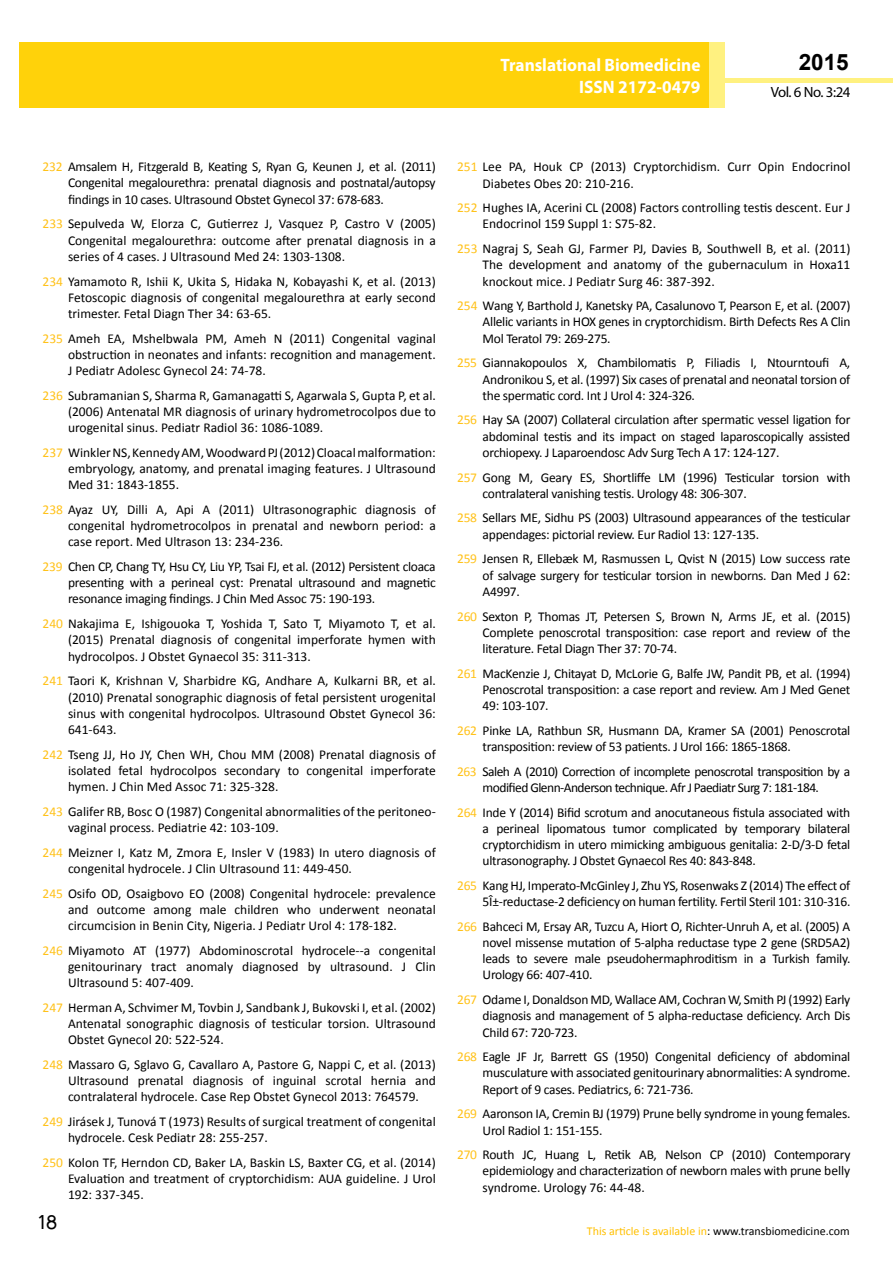
<style>
.page{position:relative;width:893px;height:1263px;background:#fff}
.page>*{position:absolute;margin:0;border:0;box-sizing:border-box;transform-origin:0 0}
.t1{font:25.5px "Tunga";color:#000}
.t2{font:700 22.5px "Arial";color:#000}
.t3{font:700 18px/21.6px "Myriad Pro";color:#fff;text-align:right;scale:.96 1}
.t4{font:14.85px "Myriad Pro";letter-spacing:-.03em;color:#000}
.t5{font:13.5px/16.2px "Calibri";letter-spacing:-.02em;color:#000;text-align:justify}
.t6{font:13.5px/16.2px "Calibri";color:#000}
.t7{font:13.5px/16.2px "Calibri";letter-spacing:-.04em;color:#000;text-align:center}
.t8{font:12px "Calibri";color:#000}
.s1{color:#ffc21a}
.s2{color:#ffc000}
</style>
<div class="page">
<hr style="left:725px;top:78px;width:168px;height:4px;background:#fff180">
<div style="left:19px;top:42px;width:690px;height:66px;background:#ffd20a"></div>
<div style="left:709px;top:42px;width:16px;height:66px;background:#fff180"></div>
<h3 class="t3" style="left:517px;top:53px;width:198px">ARCHIVOS DE MEDICINA<br>ISSN 1698-9465</h3>
<h2 class="t2" style="left:799px;top:47px;width:52px">2015</h2>
<h3 class="t3" style="left:501px;top:54px;width:210px">Translational Biomedicine<br>ISSN 2172-0479</h3>
<p class="t4" style="left:771px;top:83px;width:81px">Vol. 6 No. 3:24</p>
<p class="t5" style="left:68px;top:159px;width:369px;text-indent:-26px"><span class="s1">232</span> Amsalem H, Fitzgerald B, Keating S, Ryan G, Keunen J, et al. (2011)<br>Congenital megalourethra: prenatal diagnosis and postnatal/autopsy findings in 10 cases. Ultrasound Obstet Gynecol 37: 678-683.</p>
<p class="t5" style="left:68px;top:216px;width:369px;text-indent:-26px"><span class="s1">233</span> Sepulveda W, Elorza C, Gutierrez J, Vasquez P, Castro V (2005)<br>Congenital megalourethra: outcome after prenatal diagnosis in a series of 4 cases. J Ultrasound Med 24: 1303-1308.</p>
<p class="t5" style="left:68px;top:273px;width:369px;text-indent:-26px"><span class="s1">234</span> Yamamoto R, Ishii K, Ukita S, Hidaka N, Kobayashi K, et al. (2013)<br>Fetoscopic diagnosis of congenital megalourethra at early second trimester. Fetal Diagn Ther 34: 63-65.</p>
<p class="t5" style="left:68px;top:330px;width:369px;text-indent:-26px"><span class="s1">235</span> Ameh EA, Mshelbwala PM, Ameh N (2011) Congenital vaginal obstruction in neonates and infants: recognition and management.<br>J Pediatr Adolesc Gynecol 24: 74-78.</p>
<p class="t5" style="left:68px;top:387px;width:369px;text-indent:-26px"><span class="s1">236</span> Subramanian S, Sharma R, Gamanagatti S, Agarwala S, Gupta P, et al. (2006) Antenatal MR diagnosis of urinary hydrometrocolpos due to urogenital sinus. Pediatr Radiol 36: 1086-1089.</p>
<p class="t5" style="left:68px;top:444px;width:369px;text-indent:-26px"><span class="s1">237</span> Winkler NS, Kennedy AM, Woodward PJ (2012) Cloacal malformation: embryology, anatomy, and prenatal imaging features. J Ultrasound Med 31: 1843-1855.</p>
<p class="t5" style="left:68px;top:501px;width:369px;text-indent:-26px"><span class="s1">238</span> Ayaz UY, Dilli A, Api A (2011) Ultrasonographic diagnosis of congenital hydrometrocolpos in prenatal and newborn period: a case report. Med Ultrason 13: 234-236.</p>
<p class="t5" style="left:68px;top:558px;width:369px;text-indent:-26px"><span class="s1">239</span> Chen CP, Chang TY, Hsu CY, Liu YP, Tsai FJ, et al. (2012) Persistent cloaca presenting with a perineal cyst: Prenatal ultrasound and magnetic resonance imaging findings. J Chin Med Assoc 75: 190-193.</p>
<p class="t5" style="left:68px;top:616px;width:369px;text-indent:-26px"><span class="s1">240</span> Nakajima E, Ishigouoka T, Yoshida T, Sato T, Miyamoto T, et al. (2015) Prenatal diagnosis of congenital imperforate hymen with hydrocolpos. J Obstet Gynaecol 35: 311-313.</p>
<p class="t5" style="left:68px;top:673px;width:369px;text-indent:-26px"><span class="s1">241</span> Taori K, Krishnan V, Sharbidre KG, Andhare A, Kulkarni BR, et al. (2010) Prenatal sonographic diagnosis of fetal persistent urogenital sinus with congenital hydrocolpos. Ultrasound Obstet Gynecol 36:<br>641-643.</p>
<p class="t5" style="left:68px;top:746px;width:369px;text-indent:-26px"><span class="s1">242</span> Tseng JJ, Ho JY, Chen WH, Chou MM (2008) Prenatal diagnosis of isolated fetal hydrocolpos secondary to congenital imperforate hymen. J Chin Med Assoc 71: 325-328.</p>
<p class="t6" style="left:68px;top:803px;width:369px;text-indent:-26px"><span class="s1">243</span> Galifer RB, Bosc O (1987) Congenital abnormalities of the peritoneo&shy;vaginal process. Pediatrie 42: 103-109.</p>
<p class="t6" style="left:68px;top:844px;width:369px;text-indent:-26px"><span class="s1">244</span> Meizner I, Katz M, Zmora E, Insler V (1983) In utero diagnosis of congenital hydrocele. J Clin Ultrasound 11: 449-450.</p>
<p class="t5" style="left:68px;top:885px;width:369px;text-indent:-26px"><span class="s1">245</span> Osifo OD, Osaigbovo EO (2008) Congenital hydrocele: prevalence and outcome among male children who underwent neonatal circumcision in Benin City, Nigeria. J Pediatr Urol 4: 178-182.</p>
<p class="t5" style="left:68px;top:942px;width:369px;text-indent:-26px"><span class="s1">246</span> Miyamoto AT (1977) Abdominoscrotal hydrocele--a congenital genitourinary tract anomaly diagnosed by ultrasound. J Clin Ultrasound 5: 407-409.</p>
<p class="t5" style="left:68px;top:999px;width:369px;text-indent:-26px"><span class="s1">247</span> Herman A, Schvimer M, Tovbin J, Sandbank J, Bukovski I, et al. (2002)<br>Antenatal sonographic diagnosis of testicular torsion. Ultrasound Obstet Gynecol 20: 522-524.</p>
<p class="t5" style="left:68px;top:1056px;width:369px;text-indent:-26px"><span class="s1">248</span> Massaro G, Sglavo G, Cavallaro A, Pastore G, Nappi C, et al. (2013)<br>Ultrasound prenatal diagnosis of inguinal scrotal hernia and contralateral hydrocele. Case Rep Obstet Gynecol 2013: 764579.</p>
<p class="t6" style="left:68px;top:1113px;width:369px;text-indent:-26px"><span class="s1">249</span> Jirásek J, Tunová T (1973) Results of surgical treatment of congenital hydrocele. Cesk Pediatr 28: 255-257.</p>
<p class="t5" style="left:68px;top:1154px;width:369px;text-indent:-26px"><span class="s1">250</span> Kolon TF, Herndon CD, Baker LA, Baskin LS, Baxter CG, et al. (2014)<br>Evaluation and treatment of cryptorchidism: AUA guideline. J Urol 192: 337-345.</p>
<h1 class="t1" style="left:39px;top:1205px;width:20px">18</h1>
<p class="t6" style="left:483px;top:159px;width:369px;text-indent:-26px"><span class="s1">251</span> Lee PA, Houk CP (2013) Cryptorchidism. Curr Opin Endocrinol<br>Diabetes Obes 20: 210-216.</p>
<p class="t6" style="left:483px;top:200px;width:369px;text-indent:-26px"><span class="s1">252</span> Hughes IA, Acerini CL (2008) Factors controlling testis descent. Eur J<br>Endocrinol 159 Suppl 1: S75-82.</p>
<p class="t5" style="left:483px;top:241px;width:369px;text-indent:-26px"><span class="s1">253</span> Nagraj S, Seah GJ, Farmer PJ, Davies B, Southwell B, et al. (2011)<br>The development and anatomy of the gubernaculum in Hoxa11 knockout mice. J Pediatr Surg 46: 387-392.</p>
<p class="t5" style="left:483px;top:298px;width:369px;text-indent:-26px"><span class="s1">254</span> Wang Y, Barthold J, Kanetsky PA, Casalunovo T, Pearson E, et al. (2007)<br>Allelic variants in HOX genes in cryptorchidism. Birth Defects Res A Clin Mol Teratol 79: 269-275.</p>
<p class="t5" style="left:483px;top:355px;width:369px;text-indent:-26px"><span class="s1">255</span> Giannakopoulos X, Chambilomatis P, Filiadis I, Ntourntoufi A, Andronikou S, et al. (1997) Six cases of prenatal and neonatal torsion of the spermatic cord. Int J Urol 4: 324-326.</p>
<p class="t5" style="left:483px;top:412px;width:369px;text-indent:-26px"><span class="s1">256</span> Hay SA (2007) Collateral circulation after spermatic vessel ligation for abdominal testis and its impact on staged laparoscopically assisted orchiopexy. J Laparoendosc Adv Surg Tech A 17: 124-127.</p>
<p class="t5" style="left:483px;top:469px;width:369px;text-indent:-26px"><span class="s1">257</span> Gong M, Geary ES, Shortliffe LM (1996) Testicular torsion with contralateral vanishing testis. Urology 48: 306-307.</p>
<p class="t5" style="left:483px;top:510px;width:369px;text-indent:-26px"><span class="s1">258</span> Sellars ME, Sidhu PS (2003) Ultrasound appearances of the testicular appendages: pictorial review. Eur Radiol 13: 127-135.</p>
<p class="t5" style="left:483px;top:551px;width:369px;text-indent:-26px"><span class="s1">259</span> Jensen R, Ellebæk M, Rasmussen L, Qvist N (2015) Low success rate of salvage surgery for testicular torsion in newborns. Dan Med J 62:<br>A4997.</p>
<p class="t5" style="left:483px;top:608px;width:369px;text-indent:-26px"><span class="s1">260</span> Sexton P, Thomas JT, Petersen S, Brown N, Arms JE, et al. (2015)<br>Complete penoscrotal transposition: case report and review of the literature. Fetal Diagn Ther 37: 70-74.</p>
<p class="t5" style="left:483px;top:665px;width:369px;text-indent:-26px"><span class="s1">261</span> MacKenzie J, Chitayat D, McLorie G, Balfe JW, Pandit PB, et al. (1994)<br>Penoscrotal transposition: a case report and review. Am J Med Genet 49: 103-107.</p>
<p class="t5" style="left:483px;top:722px;width:369px;text-indent:-26px"><span class="s1">262</span> Pinke LA, Rathbun SR, Husmann DA, Kramer SA (2001) Penoscrotal transposition: review of 53 patients. J Urol 166: 1865-1868.</p>
<p class="t7" style="left:457px;top:763px;width:395px"><span class="s1">263</span> Saleh A (2010) Correction of incomplete penoscrotal transposition by a modified Glenn-Anderson technique. Afr J Paediatr Surg 7: 181-184.</p>
<p class="t5" style="left:483px;top:804px;width:369px;text-indent:-26px"><span class="s1">264</span> Inde Y (2014) Bifid scrotum and anocutaneous fistula associated with a perineal lipomatous tumor complicated by temporary bilateral cryptorchidism in utero mimicking ambiguous genitalia: 2-D/3-D fetal ultrasonography. J Obstet Gynaecol Res 40: 843-848.</p>
<p class="t5" style="left:457px;top:877px;width:395px;text-align:right"><span class="s1">265</span> Kang HJ, Imperato-McGinley J, Zhu YS, Rosenwaks Z (2014) The effect of<br>5Î±-reductase-2 deficiency on human fertility. Fertil Steril 101: 310-316.</p>
<p class="t5" style="left:483px;top:918px;width:369px;text-indent:-26px"><span class="s1">266</span> Bahceci M, Ersay AR, Tuzcu A, Hiort O, Richter-Unruh A, et al. (2005) A novel missense mutation of 5-alpha reductase type 2 gene (SRD5A2) leads to severe male pseudohermaphroditism in a Turkish family.<br>Urology 66: 407-410.</p>
<p class="t5" style="left:483px;top:991px;width:369px;text-indent:-26px"><span class="s1">267</span> Odame I, Donaldson MD, Wallace AM, Cochran W, Smith PJ (1992) Early diagnosis and management of 5 alpha-reductase deficiency. Arch Dis Child 67: 720-723.</p>
<p class="t5" style="left:483px;top:1049px;width:369px;text-indent:-26px"><span class="s1">268</span> Eagle JF Jr, Barrett GS (1950) Congenital deficiency of abdominal musculature with associated genitourinary abnormalities: A syndrome.<br>Report of 9 cases. Pediatrics, 6: 721-736.</p>
<p class="t5" style="left:483px;top:1106px;width:369px;text-indent:-26px"><span class="s1">269</span> Aaronson IA, Cremin BJ (1979) Prune belly syndrome in young females.<br>Urol Radiol 1: 151-155.</p>
<p class="t5" style="left:483px;top:1147px;width:369px;text-indent:-26px"><span class="s1">270</span> Routh JC, Huang L, Retik AB, Nelson CP (2010) Contemporary epidemiology and characterization of newborn males with prune belly syndrome. Urology 76: 44-48.</p>
<p class="t8" style="left:587px;top:1223px;width:264px"><span class="s2">This article is available in</span>: www.transbiomedicine.com</p>
</div>
